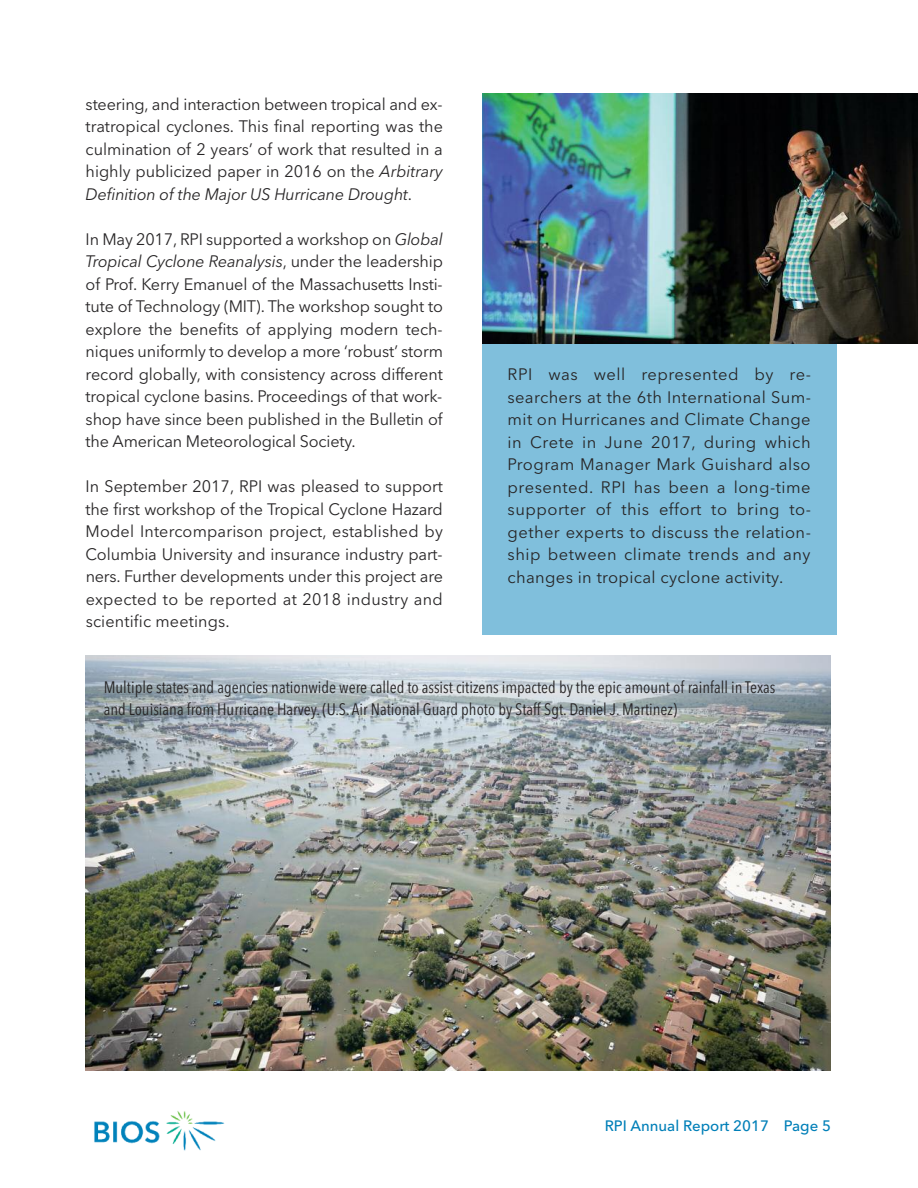
<style>
.page{position:relative;width:918px;height:1188px;background:#fff}
.page>*{position:absolute;margin:0;border:0;box-sizing:border-box;transform-origin:0 0}
.t1{font:16.5px/22.5px "Avenir Next LT Pro";color:#272526;text-align:justify}
.t2{font:condensed 16.5px/22.5px "Avenir Next LT Pro";color:#272526}
.t3{font:500 15px "Avenir Next LT Pro";color:#007fb8}
.s1{font-style:italic}
</style>
<div class="page">
<div style="left:482px;top:93px;width:355px;height:542px;background:#80bfdc"></div>
<img style="left:94px;top:1111px;width:131px;height:40px">
<img style="left:86px;top:655px;width:745px;height:416px">
<img style="left:482px;top:93px;width:436px;height:251px">
<p class="t1" style="left:86px;top:95px;width:359px">steering, and interaction between tropical and ex&shy;tratropical cyclones. This final reporting was the culmination of 2 years’ of work that resulted in a highly publicized paper in 2016 on the <span class="s1">Arbitrary Definition of the Major US Hurricane Drought</span>.</p>
<p class="t1" style="left:86px;top:230px;width:359px">In May 2017, RPI supported a workshop on <span class="s1">Global Tropical Cyclone Reanalysis</span>, under the leadership of Prof. Kerry Emanuel of the Massachusetts Insti&shy;tute of Technology (MIT). The workshop sought to explore the benefits of applying modern tech&shy;niques uniformly to develop a more ‘robust’ storm record globally, with consistency across different tropical cyclone basins. Proceedings of that work&shy;shop have since been published in the Bulletin of the American Meteorological Society.</p>
<p class="t1" style="left:86px;top:477px;width:359px">In September 2017, RPI was pleased to support the first workshop of the Tropical Cyclone Hazard Model Intercomparison project, established by Columbia University and insurance industry part&shy;ners. Further developments under this project are expected to be reported at 2018 industry and scientific meetings.</p>
<p class="t1" style="left:508px;top:365px;width:305px">RPI was well represented by re&shy;searchers at the 6th International Sum&shy;mit on Hurricanes and Climate Change in Crete in June 2017, during which Program Manager Mark Guishard also presented. RPI has been a long-time supporter of this effort to bring to&shy;gether experts to discuss the relation&shy;ship between climate trends and any changes in tropical cyclone activity.</p>
<p class="t2" style="left:104px;top:678px;width:673px">Multiple states and agencies nationwide were called to assist citizens impacted by the epic amount of rainfall in Texas and Louisiana from Hurricane Harvey. (U.S. Air National Guard photo by Staff Sgt. Daniel J. Martinez)</p>
<p class="t3" style="left:605px;top:1120px;width:228px">RPI Annual Report 2017 Page 5</p>
</div>
